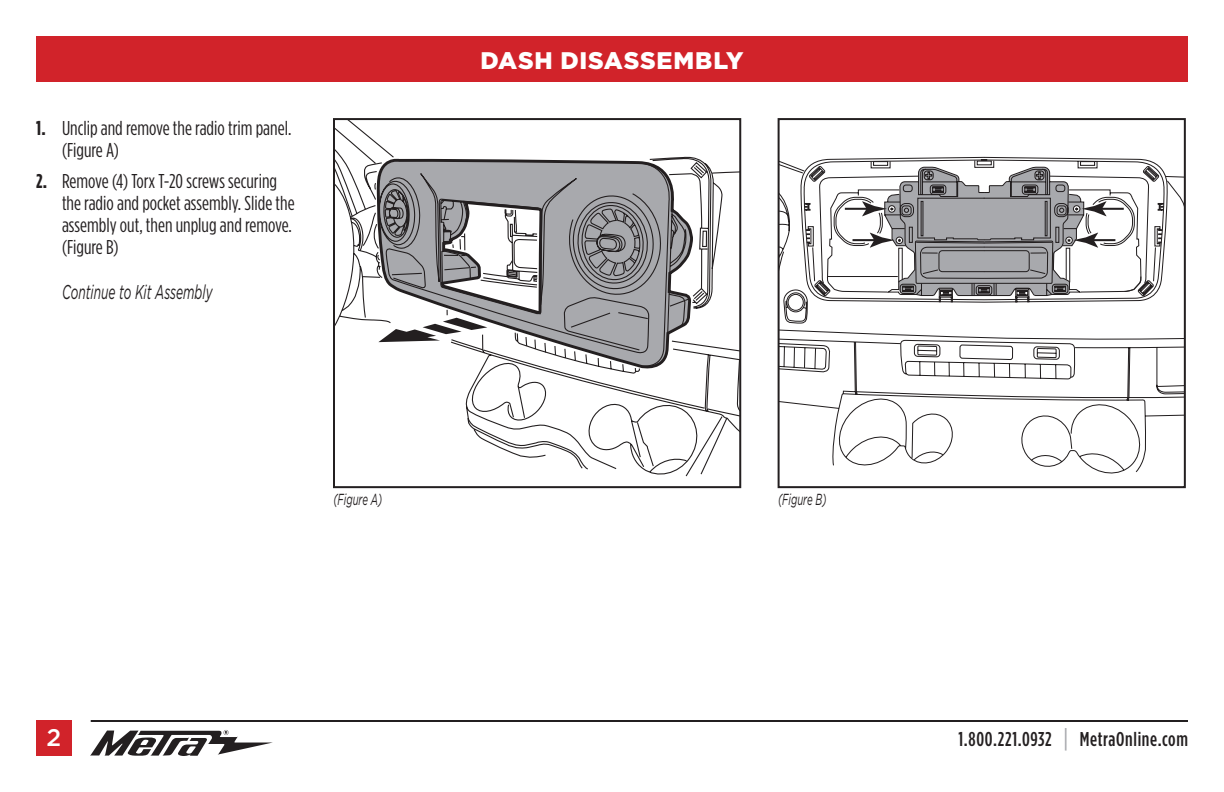
<style>
.page{position:relative;width:1224px;height:792px;background:#fff}
.page>*{position:absolute;margin:0;border:0;box-sizing:border-box;transform-origin:0 0}
.t1{font:900 24px "Gotham";letter-spacing:.03em;color:#fff}
.t2{font:500 24px "Gotham";color:#fff}
.t3{font:20px/22px "Gotham Condensed";color:#231f20}
.t4{font:500 20px "Gotham Condensed";letter-spacing:.035em;color:#231f20}
.t5{font:italic 20px "Gotham";color:#231f20;scale:.6 1}
.t6{font:italic 16px "Gotham";color:#231f20;scale:.6 1}
.s1{font-weight:700}
.s2{font-size:26px;color:#a8a9ad}
</style>
<div class="page">
<div style="left:36px;top:36px;width:1152px;height:45px;background:#d1232a"></div>
<svg style="left:90px;top:730px;width:183px;height:26px"></svg>
<hr style="left:91px;top:720px;width:1097px;height:2px;background:#231f20">
<div style="left:36px;top:720px;width:36px;height:36px;background:#d1232a"></div>
<svg style="left:336px;top:121px;width:402px;height:356px"></svg>
<svg style="left:397px;top:146px;width:12px;height:86px"></svg>
<svg style="left:378px;top:318px;width:109px;height:24px"></svg>
<div style="left:333px;top:118px;width:408px;height:370px;border:2px solid #231f20"></div>
<svg style="left:781px;top:161px;width:402px;height:312px"></svg>
<svg style="left:808px;top:156px;width:352px;height:147px"></svg>
<div style="left:778px;top:118px;width:408px;height:370px;border:2px solid #231f20"></div>
<p class="t3" style="left:62px;top:117px;width:231px;text-indent:-26px"><span class="s1">1.</span> Unclip and remove the radio trim panel. (Figure A)</p>
<p class="t3" style="left:62px;top:170px;width:234px;text-indent:-26px"><span class="s1">2.</span> Remove (4) Torx T-20 screws securing the radio and pocket assembly. Slide the assembly out, then unplug and remove. (Figure B)</p>
<p class="t5" style="left:62px;top:281px;width:252px">Continue to Kit Assembly</p>
<p class="t1" style="left:480px;top:46px;width:265px">DASH DISASSEMBLY</p>
<p class="t6" style="left:333px;top:490px;width:83px">(Figure A)</p>
<p class="t6" style="left:778px;top:490px;width:83px">(Figure B)</p>
<p class="t2" style="left:47px;top:724px;width:16px">2</p>
<p class="t4" style="left:959px;top:728px;width:231px">1.800.221.0932 <span class="s2">|</span> MetraOnline.com</p>
</div>
